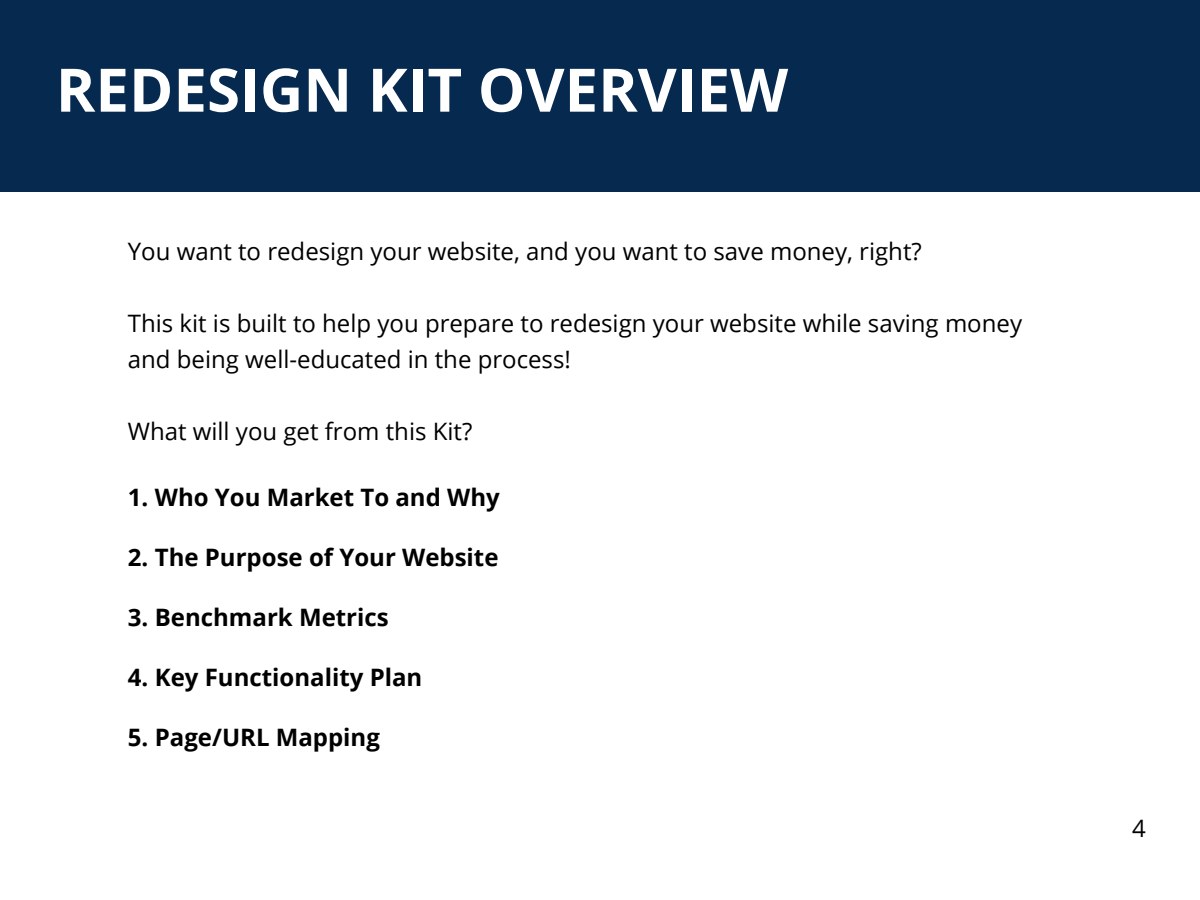
<style>
.page{position:relative;width:1200px;height:900px;background:#fff}
.page>*{position:absolute;margin:0;border:0;box-sizing:border-box;transform-origin:0 0}
.t1{font:700 60px "Open Sans";color:#fff}
.t2{font:24px/36px "Open Sans";color:#000}
.t3{font:700 24px "Open Sans";color:#000}
</style>
<div class="page">
<div style="left:0;top:0;width:1200px;height:191px;background:#06294f"></div>
<h1 class="t1" style="left:56px;top:48px;width:734px">REDESIGN KIT OVERVIEW</h1>
<p class="t2" style="left:128px;top:232px;width:795px">You want to redesign your website, and you want to save money, right?</p>
<p class="t2" style="left:128px;top:304px;width:896px">This kit is built to help you prepare to redesign your website while saving money and being well-educated in the process!</p>
<p class="t2" style="left:128px;top:412px;width:346px">What will you get from this Kit?</p>
<p class="t3" style="left:128px;top:480px;width:373px">1. Who You Market To and Why</p>
<p class="t3" style="left:128px;top:540px;width:372px">2. The Purpose of Your Website</p>
<p class="t3" style="left:128px;top:600px;width:262px">3. Benchmark Metrics</p>
<p class="t3" style="left:128px;top:660px;width:296px">4. Key Functionality Plan</p>
<p class="t3" style="left:128px;top:720px;width:254px">5. Page/URL Mapping</p>
<p class="t2" style="left:1132px;top:810px;width:15px">4</p>
</div>
